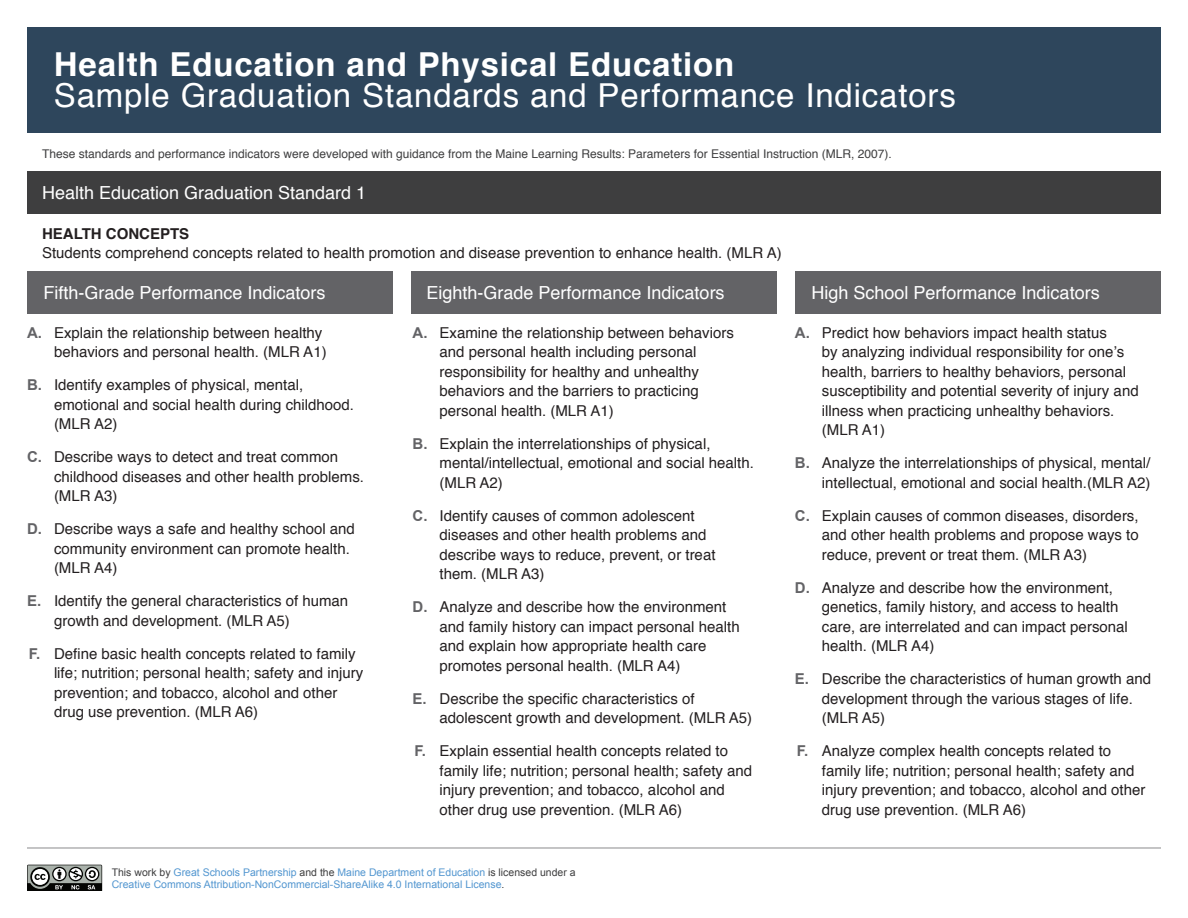
<style>
.page{position:relative;width:1188px;height:918px;background:#fff}
.page>*{position:absolute;margin:0;border:0;box-sizing:border-box;transform-origin:0 0}
.t1{font:33px "Helvetica";letter-spacing:.025em;color:#fff}
.t2{font:700 33px "Helvetica";letter-spacing:.025em;color:#fff}
.t3{font:18px "Helvetica";color:#fff}
.t4{font:15px/19.5px "Helvetica";color:#231f20}
.t5{font:700 15px "Helvetica";color:#231f20}
.t6{font:12px "Helvetica";color:#3e3e3f}
.t7{font:10.5px/12px "Arial";color:#5296d0}
.s1{font-family:"Arial";font-weight:700;color:#636366}
.s2{color:#3e3e3f}
</style>
<div class="page">
<div style="left:27px;top:27px;width:1134px;height:105px;background:#2e465c"></div>
<hr style="left:27px;top:848px;width:1134px;height:1px;background:#636366">
<div style="left:27px;top:271px;width:365px;height:43px;background:#636366"></div>
<div style="left:411px;top:271px;width:366px;height:43px;background:#636366"></div>
<div style="left:796px;top:271px;width:365px;height:43px;background:#636366"></div>
<div style="left:27px;top:171px;width:1134px;height:43px;background:#3e3e3f"></div>
<svg style="left:27px;top:865px;width:76px;height:26px;background:#737673"></svg>
<h1 class="t2" style="left:54px;top:38px;width:682px">Health Education and Physical Education</h1>
<h1 class="t1" style="left:54px;top:70px;width:904px">Sample Graduation Standards and Performance Indicators</h1>
<p class="t6" style="left:42px;top:144px;width:851px">These standards and performance indicators were developed with guidance from the Maine Learning Results: Parameters for Essential Instruction (MLR, 2007).</p>
<p class="t3" style="left:42px;top:179px;width:326px">Health Education Graduation Standard 1</p>
<p class="t5" style="left:42px;top:222px;width:149px">HEALTH CONCEPTS</p>
<p class="t4" style="left:42px;top:244px;width:741px">Students comprehend concepts related to health promotion and disease prevention to enhance health. (MLR A)</p>
<p class="t3" style="left:44px;top:278px;width:284px">Fifth-Grade Performance Indicators</p>
<p class="t3" style="left:427px;top:278px;width:300px">Eighth-Grade Performance Indicators</p>
<p class="t3" style="left:812px;top:278px;width:290px">High School Performance Indicators</p>
<p class="t4" style="left:440px;top:323px;width:296px;text-indent:-27px"><span class="s1">A.</span> Examine the relationship between behaviors and personal health including personal responsibility for healthy and unhealthy behaviors and the barriers to practicing personal health. (MLR A1)</p>
<p class="t4" style="left:440px;top:434px;width:316px;text-indent:-27px"><span class="s1">B.</span> Explain the interrelationships of physical, mental/intellectual, emotional and social health. (MLR A2)</p>
<p class="t4" style="left:440px;top:506px;width:277px;text-indent:-27px"><span class="s1">C.</span> Identify causes of common adolescent diseases and other health problems and describe ways to reduce, prevent, or treat them. (MLR A3)</p>
<p class="t4" style="left:440px;top:598px;width:302px;text-indent:-27px"><span class="s1">D.</span> Analyze and describe how the environment and family history can impact personal health and explain how appropriate health care promotes personal health. (MLR A4)</p>
<p class="t4" style="left:440px;top:689px;width:314px;text-indent:-27px"><span class="s1">E.</span> Describe the specific characteristics of adolescent growth and development. (MLR A5)</p>
<p class="t4" style="left:440px;top:742px;width:314px;text-indent:-25px"><span class="s1">F.</span> Explain essential health concepts related to family life; nutrition; personal health; safety and injury prevention; and tobacco, alcohol and other drug use prevention. (MLR A6)</p>
<p class="t4" style="left:822px;top:323px;width:318px;text-indent:-27px"><span class="s1">A.</span> Predict how behaviors impact health status<br>by analyzing individual responsibility for one’s health, barriers to healthy behaviors, personal susceptibility and potential severity of injury and illness when practicing unhealthy behaviors. (MLR A1)</p>
<p class="t4" style="left:795px;top:454px;width:357px;text-align:right"><span class="s1">B.</span> Analyze the interrelationships of physical, mental/ intellectual, emotional and social health.(MLR A2)</p>
<p class="t4" style="left:822px;top:506px;width:318px;text-align:justify;text-indent:-27px"><span class="s1">C.</span> Explain causes of common diseases, disorders, and other health problems and propose ways to reduce, prevent or treat them. (MLR A3)</p>
<p class="t4" style="left:822px;top:578px;width:307px;text-indent:-27px"><span class="s1">D.</span> Analyze and describe how the environment, genetics, family history, and access to health care, are interrelated and can impact personal health. (MLR A4)</p>
<p class="t4" style="left:822px;top:670px;width:331px;text-indent:-27px"><span class="s1">E.</span> Describe the characteristics of human growth and development through the various stages of life. (MLR A5)</p>
<p class="t4" style="left:822px;top:742px;width:325px;text-indent:-25px"><span class="s1">F.</span> Analyze complex health concepts related to family life; nutrition; personal health; safety and injury prevention; and tobacco, alcohol and other drug use prevention. (MLR A6)</p>
<p class="t4" style="left:27px;top:323px;width:301px;text-align:right"><span class="s1">A.</span> Explain the relationship between healthy behaviors and personal health. (MLR A1)</p>
<p class="t4" style="left:54px;top:376px;width:302px;text-indent:-27px"><span class="s1">B.</span> Identify examples of physical, mental, emotional and social health during childhood. (MLR A2)</p>
<p class="t4" style="left:54px;top:448px;width:312px;text-indent:-27px"><span class="s1">C.</span> Describe ways to detect and treat common childhood diseases and other health problems. (MLR A3)</p>
<p class="t4" style="left:54px;top:520px;width:302px;text-indent:-27px"><span class="s1">D.</span> Describe ways a safe and healthy school and community environment can promote health. (MLR A4)</p>
<p class="t4" style="left:54px;top:592px;width:296px;text-indent:-27px"><span class="s1">E.</span> Identify the general characteristics of human growth and development. (MLR A5)</p>
<p class="t4" style="left:54px;top:644px;width:311px;text-indent:-25px"><span class="s1">F.</span> Define basic health concepts related to family life; nutrition; personal health; safety and injury prevention; and tobacco, alcohol and other drug use prevention. (MLR A6)</p>
<p class="t7" style="left:112px;top:866px;width:465px"><span class="s2">This work by</span> Great Schools Partnership <span class="s2">and the</span> Maine Department of Education <span class="s2">is licensed under a<br></span>Creative Commons Attribution-NonCommercial-ShareAlike 4.0 International License<span class="s2">.</span></p>
</div>
